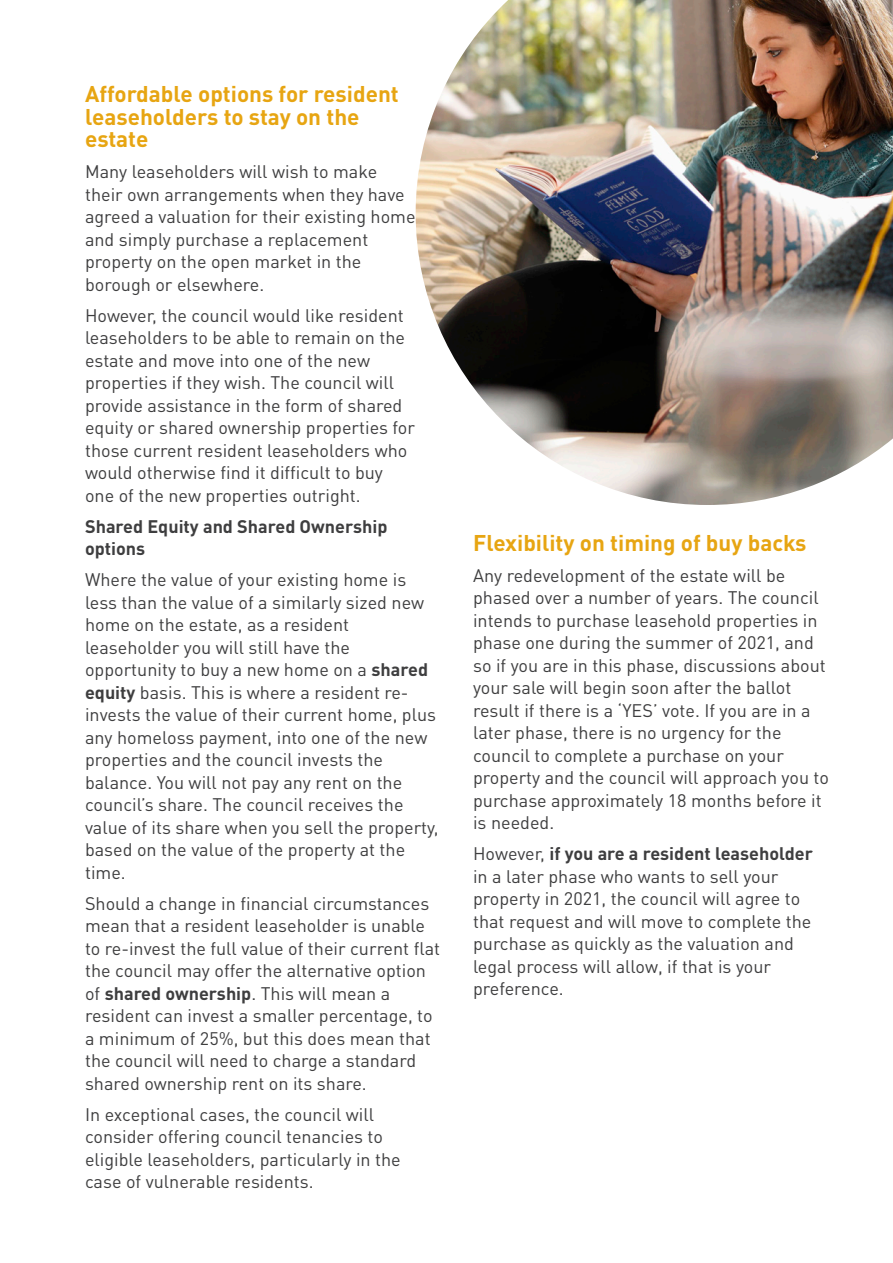
<style>
.page{position:relative;width:893px;height:1263px;background:#fff}
.page>*{position:absolute;margin:0;border:0;box-sizing:border-box;transform-origin:0 0}
.Leaseholder_heading{font:700 22.5px/22.5px "DINOT";color:#e7a512}
.t1{font:18px/22.5px "DINOT";color:#3e3e3f}
.t2{font:700 18px/22.5px "DINOT";color:#3e3e3f}
.s1{font-weight:700}
</style>
<div class="page">
<img style="left:416px;top:0;width:477px;height:505px">
<p class="Leaseholder_heading" style="left:85px;top:82px;width:315px">Affordable options for resident leaseholders to stay on the estate</p>
<p class="t1" style="left:85px;top:160px;width:332px">Many leaseholders will wish to make their own arrangements when they have agreed a valuation for their existing home and simply purchase a replacement property on the open market in the borough or elsewhere.</p>
<p class="t1" style="left:85px;top:303px;width:332px">However, the council would like resident leaseholders to be able to remain on the estate and move into one of the new properties if they wish. The council will provide assistance in the form of shared equity or shared ownership properties for those current resident leaseholders who would otherwise find it difficult to buy one of the new properties outright.</p>
<p class="t2" style="left:85px;top:514px;width:304px">Shared Equity and Shared Ownership options</p>
<p class="t1" style="left:85px;top:568px;width:355px">Where the value of your existing home is less than the value of a similarly sized new home on the estate, as a resident leaseholder you will still have the opportunity to buy a new home on a <span class="s1">shared equity</span> basis. This is where a resident re&shy;invests the value of their current home, plus any homeloss payment, into one of the new properties and the council invests the balance. You will not pay any rent on the council’s share. The council receives the value of its share when you sell the property, based on the value of the property at the time.</p>
<p class="t1" style="left:85px;top:891px;width:357px">Should a change in financial circumstances mean that a resident leaseholder is unable to re-invest the full value of their current flat the council may offer the alternative option of <span class="s1">shared ownership</span>. This will mean a resident can invest a smaller percentage, to a minimum of 25%, but this does mean that the council will need to charge a standard shared ownership rent on its share.</p>
<p class="t1" style="left:85px;top:1102px;width:317px">In exceptional cases, the council will consider offering council tenancies to eligible leaseholders, particularly in the case of vulnerable residents.</p>
<p class="Leaseholder_heading" style="left:473px;top:531px;width:335px">Flexibility on timing of buy backs</p>
<p class="t1" style="left:473px;top:563px;width:357px">Any redevelopment of the estate will be phased over a number of years. The council intends to purchase leasehold properties in phase one during the summer of 2021, and so if you are in this phase, discussions about your sale will begin soon after the ballot result if there is a ‘YES’ vote. If you are in a later phase, there is no urgency for the council to complete a purchase on your property and the council will approach you to purchase approximately 18 months before it is needed.</p>
<p class="t1" style="left:473px;top:842px;width:341px">However, <span class="s1">if you are a resident leaseholder </span>in a later phase who wants to sell your property in 2021, the council will agree to that request and will move to complete the purchase as quickly as the valuation and legal process will allow, if that is your preference.</p>
</div>
